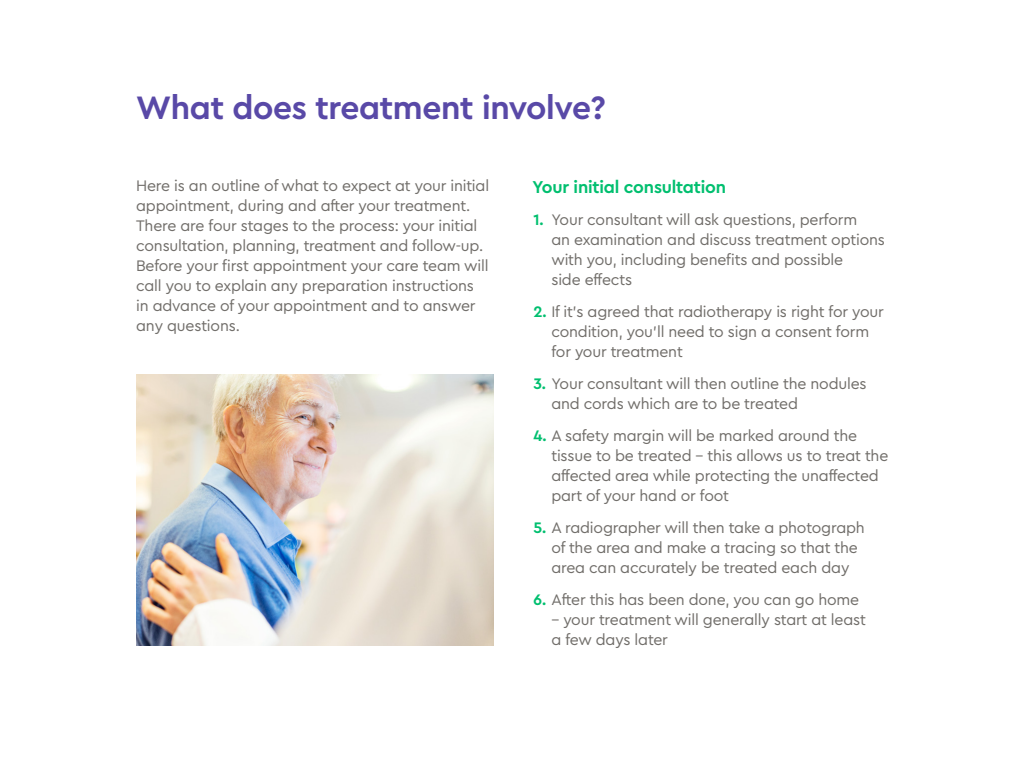
<style>
.page{position:relative;width:1024px;height:768px;background:#fff}
.page>*{position:absolute;margin:0;border:0;box-sizing:border-box;transform-origin:0 0}
.t1{font:700 34px "Genesis Care Sans";letter-spacing:-.01em;color:#5949a7}
.t2{font:700 18px "Genesis Care Sans";letter-spacing:-.01em;color:#00bf6f}
.t3{font:16px/20px "Genesis Care Sans";letter-spacing:-.01em;color:#716e6a}
.s1{font-weight:700;color:#00bf6f}
</style>
<div class="page">
<img style="left:136px;top:374px;width:357px;height:272px">
<h1 class="t1" style="left:136px;top:86px;width:471px">What does treatment involve?</h1>
<p class="t3" style="left:136px;top:175px;width:355px">Here is an outline of what to expect at your initial appointment, during and after your treatment.<br>There are four stages to the process: your initial consultation, planning, treatment and follow-up.<br>Before your first appointment your care team will call you to explain any preparation instructions in advance of your appointment and to answer any questions.</p>
<p class="t2" style="left:532px;top:176px;width:195px">Your initial consultation</p>
<p class="t3" style="left:551px;top:209px;width:335px;text-indent:-18px"><span class="s1">1.</span> Your consultant will ask questions, perform<br>an examination and discuss treatment options with you, including benefits and possible<br>side effects</p>
<p class="t3" style="left:551px;top:301px;width:334px;text-indent:-18px"><span class="s1">2.</span> If it’s agreed that radiotherapy is right for your condition, you’ll need to sign a consent form for your treatment</p>
<p class="t3" style="left:551px;top:373px;width:317px;text-indent:-18px"><span class="s1">3.</span> Your consultant will then outline the nodules and cords which are to be treated</p>
<p class="t3" style="left:551px;top:425px;width:338px;text-indent:-18px"><span class="s1">4.</span> A safety margin will be marked around the tissue to be treated – this allows us to treat the affected area while protecting the unaffected part of your hand or foot</p>
<p class="t3" style="left:551px;top:517px;width:315px;text-indent:-18px"><span class="s1">5.</span> A radiographer will then take a photograph of the area and make a tracing so that the area can accurately be treated each day</p>
<p class="t3" style="left:533px;top:589px;width:327px"><span class="s1">6.</span> After this has been done, you can go home</p>
<p class="t3" style="left:551px;top:609px;width:316px">– your treatment will generally start at least a few days later</p>
</div>
